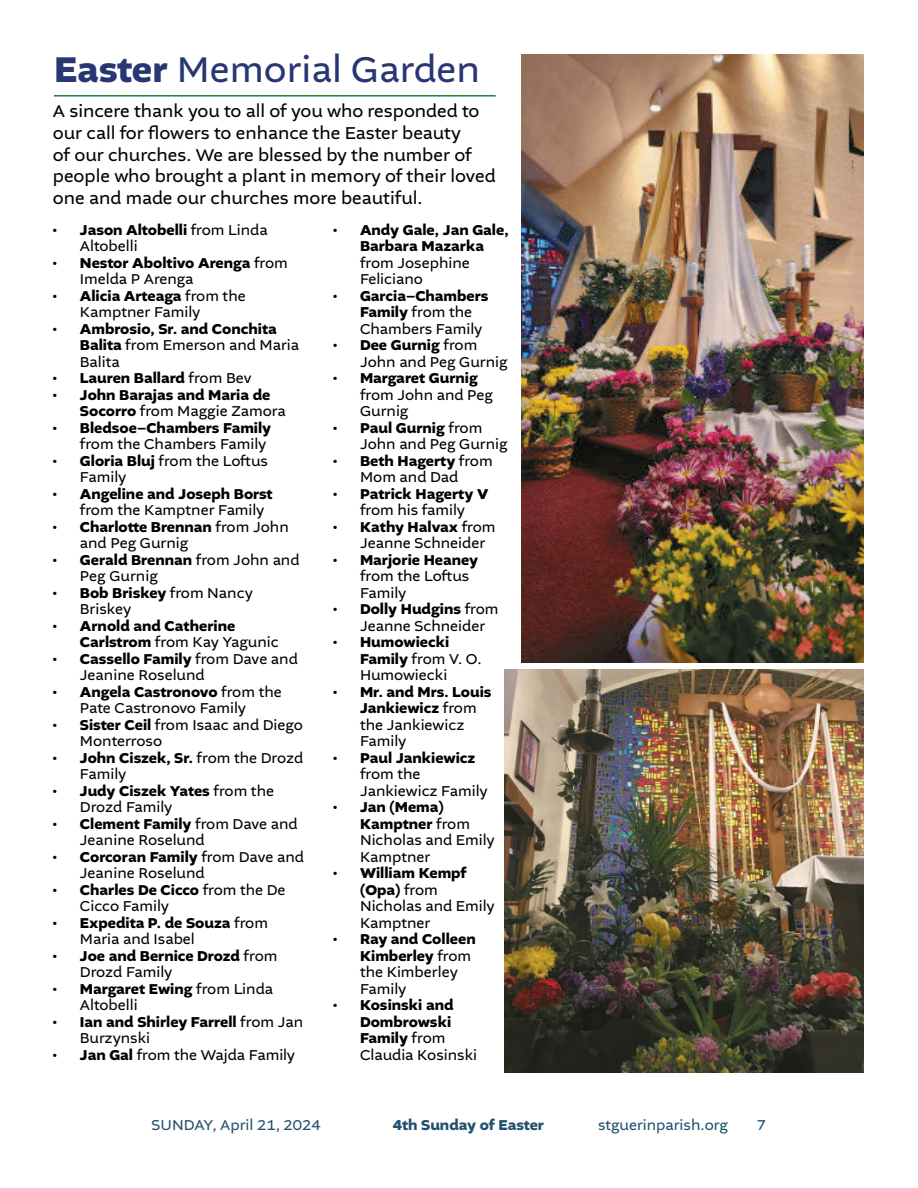
<style>
.page{position:relative;width:918px;height:1188px;background:#fff}
.page>*{position:absolute;margin:0;border:0;box-sizing:border-box;transform-origin:0 0}
.t1{font:37.5px "Altivo";color:#283673}
.t2{font:18px/21.6px "Altivo";color:#000}
.t3{font:15px/16.5px "Altivo";color:#000}
.t4{font:700 15px/16.5px "Altivo";color:#000}
.t5{font:15px "Altivo";color:#22516e}
.t6{font:700 15px "Altivo";color:#22516e}
.s1{font-weight:700}
.s2{font-weight:400}
</style>
<div class="page">
<hr style="left:54px;top:95px;width:442px;height:2px;background:#1e813e">
<img style="left:521px;top:54px;width:343px;height:609px">
<img style="left:504px;top:670px;width:360px;height:403px">
<h1 class="t1" style="left:54px;top:46px;width:428px"><span class="s1">Easter</span> Memorial Garden</h1>
<p class="t2" style="left:53px;top:101px;width:444px">A sincere thank you to all of you who responded to our call for flowers to enhance the Easter beauty<br>of our churches. We are blessed by the number of people who brought a plant in memory of their loved one and made our churches more beautiful.</p>
<p class="t3" style="left:80px;top:222px;width:189px;text-indent:-27px"><span class="s1">• Jason Altobelli</span> from Linda<br>Altobelli</p>
<p class="t4" style="left:80px;top:255px;width:209px;text-indent:-27px">• Nestor Aboltivo Arenga <span class="s2">from<br>Imelda P Arenga</span></p>
<p class="t3" style="left:80px;top:288px;width:167px;text-indent:-27px"><span class="s1">• Alicia Arteaga</span> from the<br>Kamptner Family</p>
<p class="t4" style="left:80px;top:321px;width:221px;text-indent:-27px">• Ambrosio, Sr. and Conchita<br>Balita <span class="s2">from Emerson and Maria<br>Balita</span></p>
<p class="t4" style="left:53px;top:371px;width:200px">• Lauren Ballard <span class="s2">from Bev</span></p>
<p class="t4" style="left:80px;top:387px;width:207px;text-indent:-27px">• John Barajas and Maria de<br>Socorro <span class="s2">from Maggie Zamora</span></p>
<p class="t4" style="left:53px;top:420px;width:220px">• Bledsoe–Chambers Family</p>
<p class="t3" style="left:80px;top:436px;width:188px">from the Chambers Family</p>
<p class="t3" style="left:80px;top:453px;width:190px;text-indent:-27px"><span class="s1">• Gloria Bluj</span> from the Loftus<br>Family</p>
<p class="t4" style="left:53px;top:486px;width:221px">• Angeline and Joseph Borst</p>
<p class="t3" style="left:80px;top:502px;width:186px">from the Kamptner Family</p>
<p class="t3" style="left:80px;top:519px;width:210px;text-indent:-27px"><span class="s1">• Charlotte Brennan</span> from John and Peg Gurnig</p>
<p class="t3" style="left:80px;top:552px;width:221px;text-indent:-27px"><span class="s1">• Gerald Brennan</span> from John and<br>Peg Gurnig</p>
<p class="t3" style="left:80px;top:585px;width:174px;text-indent:-27px"><span class="s1">• Bob Briskey</span> from Nancy<br>Briskey</p>
<p class="t4" style="left:80px;top:618px;width:200px;text-indent:-27px">• Arnold and Catherine<br>Carlstrom <span class="s2">from Kay Yagunic</span></p>
<p class="t3" style="left:80px;top:651px;width:219px;text-indent:-27px"><span class="s1">• Cassello Family</span> from Dave and<br>Jeanine Roselund</p>
<p class="t3" style="left:53px;top:684px;width:230px;text-align:center"><span class="s1">• Angela Castronovo</span> from the<br>Pate Castronovo Family</p>
<p class="t3" style="left:80px;top:717px;width:225px;text-indent:-27px"><span class="s1">• Sister Ceil</span> from Isaac and Diego<br>Monterroso</p>
<p class="t3" style="left:80px;top:750px;width:225px;text-indent:-27px"><span class="s1">• John Ciszek, Sr.</span> from the Drozd<br>Family</p>
<p class="t3" style="left:80px;top:783px;width:196px;text-indent:-27px"><span class="s1">• Judy Ciszek Yates</span> from the<br>Drozd Family</p>
<p class="t3" style="left:80px;top:816px;width:219px;text-indent:-27px"><span class="s1">• Clement Family</span> from Dave and<br>Jeanine Roselund</p>
<p class="t3" style="left:80px;top:849px;width:226px;text-indent:-27px"><span class="s1">• Corcoran Family</span> from Dave and<br>Jeanine Roselund</p>
<p class="t3" style="left:80px;top:882px;width:207px;text-indent:-27px"><span class="s1">• Charles De Cicco</span> from the De<br>Cicco Family</p>
<p class="t4" style="left:80px;top:915px;width:190px;text-indent:-27px">• Expedita P. de Souza <span class="s2">from<br>Maria and Isabel</span></p>
<p class="t4" style="left:80px;top:948px;width:199px;text-indent:-27px">• Joe and Bernice Drozd <span class="s2">from<br>Drozd Family</span></p>
<p class="t3" style="left:80px;top:981px;width:195px;text-indent:-27px"><span class="s1">• Margaret Ewing</span> from Linda<br>Altobelli</p>
<p class="t4" style="left:80px;top:1014px;width:225px;text-indent:-27px">• Ian and Shirley Farrell <span class="s2">from Jan<br>Burzynski</span></p>
<p class="t3" style="left:53px;top:1047px;width:244px"><span class="s1">• Jan Gal</span> from the Wajda Family</p>
<p class="t4" style="left:333px;top:222px;width:177px;text-align:center">• Andy Gale, Jan Gale,<br>Barbara Mazarka</p>
<p class="t3" style="left:360px;top:255px;width:111px">from Josephine<br>Feliciano</p>
<p class="t4" style="left:360px;top:288px;width:130px;text-indent:-27px">• Garcia–Chambers<br>Family <span class="s2">from the<br>Chambers Family</span></p>
<p class="t3" style="left:360px;top:337px;width:149px;text-indent:-27px"><span class="s1">• Dee Gurnig</span> from<br>John and Peg Gurnig</p>
<p class="t4" style="left:333px;top:371px;width:146px">• Margaret Gurnig</p>
<p class="t3" style="left:360px;top:387px;width:135px">from John and Peg<br>Gurnig</p>
<p class="t3" style="left:360px;top:420px;width:149px;text-indent:-27px"><span class="s1">• Paul Gurnig</span> from<br>John and Peg Gurnig</p>
<p class="t3" style="left:333px;top:453px;width:161px;text-align:center"><span class="s1">• Beth Hagerty</span> from<br>Mom and Dad</p>
<p class="t4" style="left:333px;top:486px;width:157px">• Patrick Hagerty V</p>
<p class="t3" style="left:360px;top:502px;width:106px">from his family</p>
<p class="t3" style="left:360px;top:519px;width:137px;text-indent:-27px"><span class="s1">• Kathy Halvax</span> from<br>Jeanne Schneider</p>
<p class="t4" style="left:333px;top:552px;width:147px">• Marjorie Heaney</p>
<p class="t3" style="left:360px;top:568px;width:111px">from the Loftus<br>Family</p>
<p class="t3" style="left:360px;top:601px;width:140px;text-indent:-27px"><span class="s1">• Dolly Hudgins</span> from<br>Jeanne Schneider</p>
<p class="t3" style="left:360px;top:634px;width:123px;text-indent:-27px"><span class="s1">• Humowiecki<br>Family</span> from V. O.<br>Humowiecki</p>
<p class="t4" style="left:360px;top:684px;width:133px;text-indent:-27px">• Mr. and Mrs. Louis<br>Jankiewicz <span class="s2">from the Jankiewicz<br>Family</span></p>
<p class="t4" style="left:333px;top:750px;width:144px">• Paul Jankiewicz</p>
<p class="t3" style="left:360px;top:766px;width:129px">from the<br>Jankiewicz Family</p>
<p class="t3" style="left:360px;top:799px;width:136px;text-indent:-27px"><span class="s1">• Jan (Mema)<br>Kamptner</span> from<br>Nicholas and Emily<br>Kamptner</p>
<p class="t3" style="left:360px;top:865px;width:136px;text-indent:-27px"><span class="s1">• William Kempf (Opa)</span> from<br>Nicholas and Emily<br>Kamptner</p>
<p class="t4" style="left:360px;top:932px;width:117px;text-indent:-27px">• Ray and Colleen<br>Kimberley <span class="s2">from the Kimberley<br>Family</span></p>
<p class="t4" style="left:360px;top:998px;width:119px;text-indent:-27px">• Kosinski and<br>Dombrowski<br>Family <span class="s2">from<br>Claudia Kosinski</span></p>
<p class="t5" style="left:152px;top:1116px;width:171px">SUNDAY, April 21, 2024</p>
<p class="t6" style="left:393px;top:1115px;width:153px">4th Sunday of Easter</p>
<p class="t5" style="left:598px;top:1116px;width:131px">stguerinparish.org</p>
<p class="t5" style="left:757px;top:1116px;width:11px">7</p>
</div>
